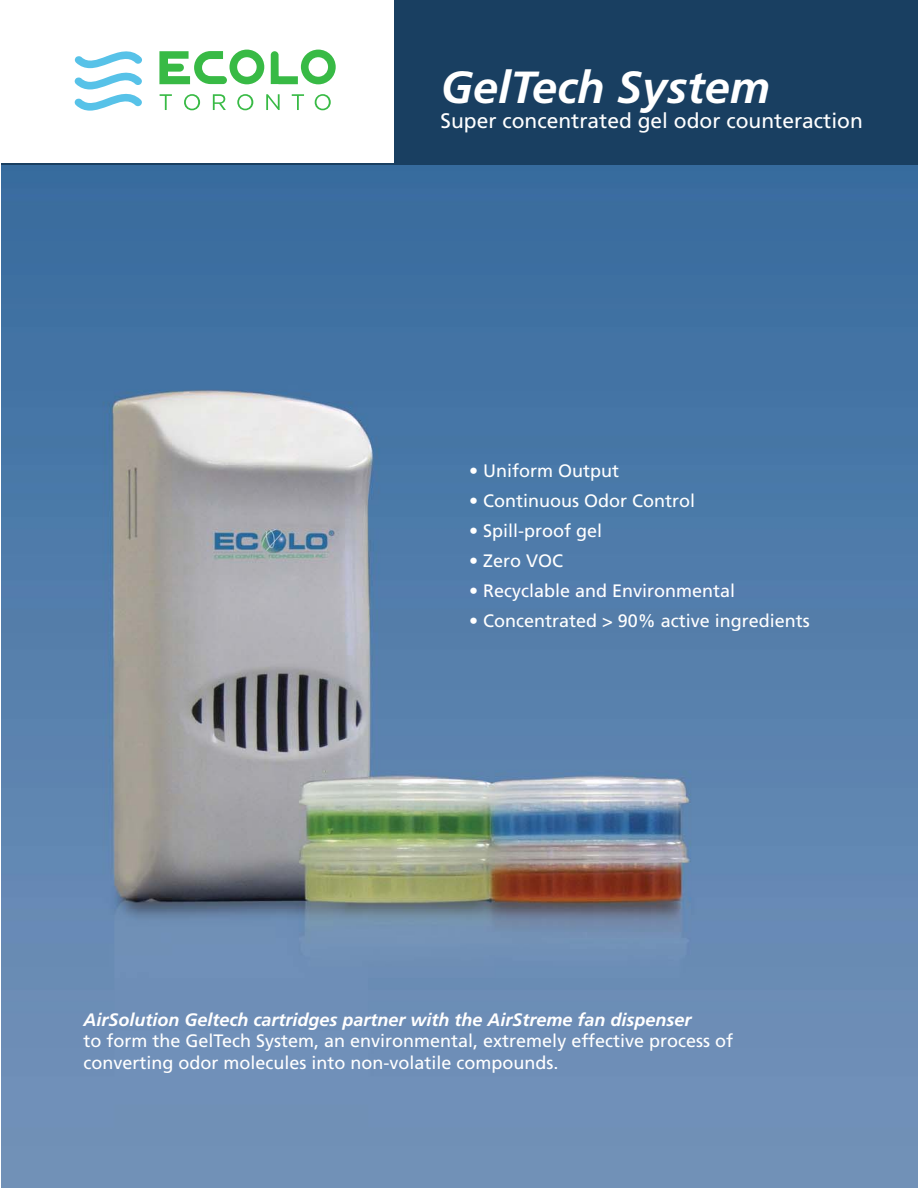
<style>
.page{position:relative;width:918px;height:1188px;background:#fff}
.page>*{position:absolute;margin:0;border:0;box-sizing:border-box;transform-origin:0 0}
.t1{font:italic 700 45px "Frutiger";color:#fff}
.t2{font:21px "Frutiger";color:#fff}
.t3{font:18px/21.6px "Frutiger";color:#fff}
.t4{font:italic 700 18px "Frutiger";color:#fff}
</style>
<div class="page">
<img style="left:1px;top:165px;width:917px;height:1023px">
<div style="left:1px;top:1px;width:917px;height:164px;background:#193f61"></div>
<div style="left:1px;top:1px;width:392px;height:162px;background:#fff"></div>
<svg style="left:74px;top:49px;width:262px;height:62px"></svg>
<h1 class="t1" style="left:441px;top:61px;width:331px">GelTech System</h1>
<p class="t2" style="left:441px;top:109px;width:424px">Super concentrated gel odor counteraction</p>
<p class="t3" style="left:469px;top:459px;width:152px">• Uniform Output</p>
<p class="t3" style="left:469px;top:489px;width:228px">• Continuous Odor Control</p>
<p class="t3" style="left:469px;top:519px;width:135px">• Spill-proof gel</p>
<p class="t3" style="left:469px;top:549px;width:96px">• Zero VOC</p>
<p class="t3" style="left:469px;top:579px;width:268px">• Recyclable and Environmental</p>
<p class="t3" style="left:469px;top:609px;width:342px">• Concentrated &gt; 90% active ingredients</p>
<p class="t4" style="left:84px;top:1009px;width:610px">AirSolution Geltech cartridges partner with the AirStreme fan dispenser</p>
<p class="t3" style="left:84px;top:1030px;width:651px">to form the GelTech System, an environmental, extremely effective process of converting odor molecules into non-volatile compounds.</p>
</div>
